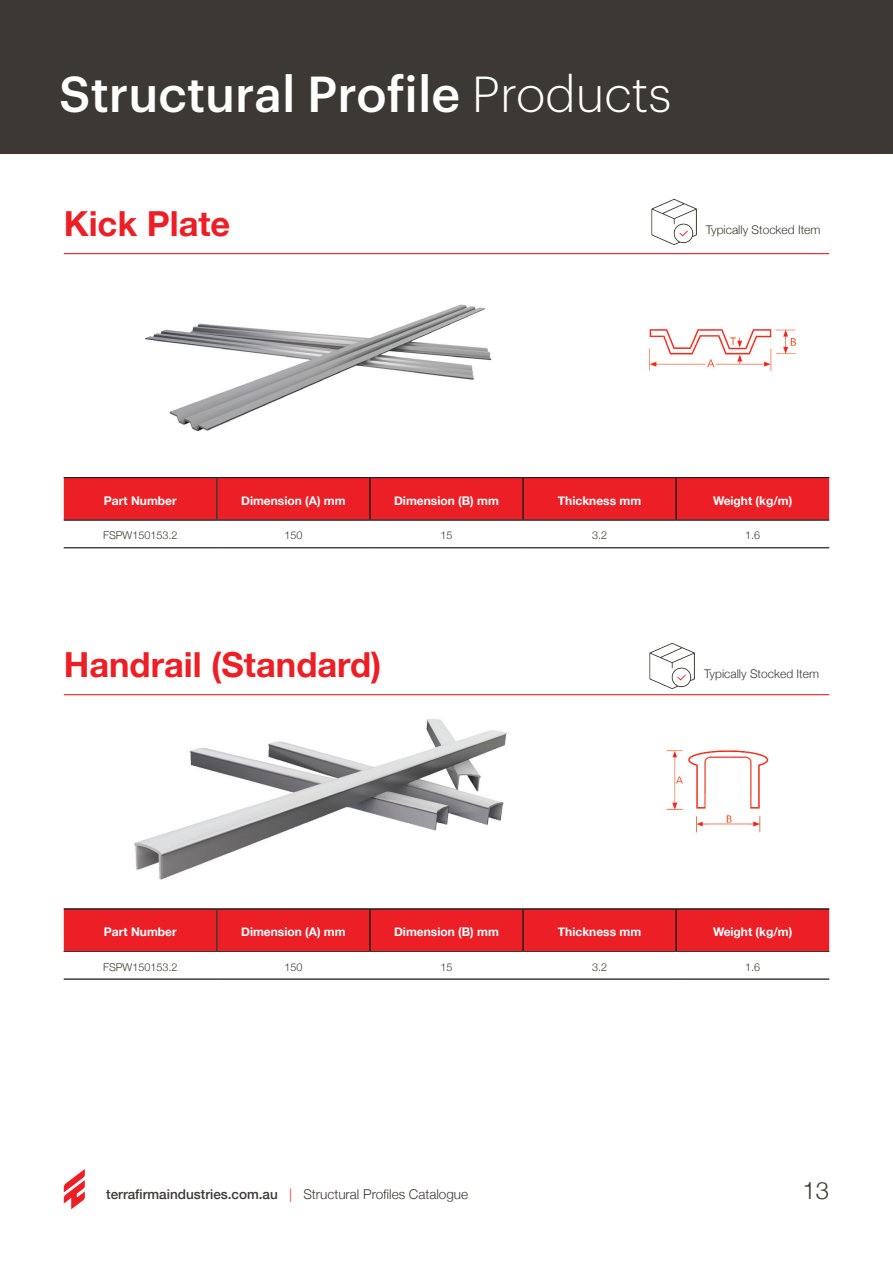
<style>
.page{position:relative;width:893px;height:1263px;background:#fff}
.page>*{position:absolute;margin:0;border:0;box-sizing:border-box;transform-origin:0 0}
.t1{font:500 49.5px "Graphik Trial";color:#fff}
.t2{font:700 34.5px "Helvetica Neue";color:#ed1f26}
.t3{font:300 24px "Helvetica Neue";color:#3c3934}
.t4{font:500 13.5px "Helvetica Neue";color:#3c3934}
.t5{font:700 12px "Helvetica Neue";color:#fff}
.t6{font:300 12px "Helvetica Neue";color:#3c3934}
.t7{font:300 10.8px "Helvetica Neue";color:#3c3934}
.s1{font-weight:300}
.s2{font-weight:300;color:#ed1f26}
</style>
<div class="page">
<svg style="left:64px;top:1169px;width:21px;height:40px"></svg>
<img style="left:136px;top:254px;width:368px;height:178px">
<hr style="left:64px;top:253px;width:765px;height:1px;background:#ed1f26">
<img style="left:649px;top:329px;width:148px;height:42px">
<div style="left:0;top:0;width:893px;height:153px;background:#3c3934"></div>
<hr style="left:64px;top:694px;width:765px;height:1px;background:#ed1f26">
<img style="left:134px;top:719px;width:373px;height:161px">
<img style="left:666px;top:750px;width:103px;height:83px">
<div style="left:64px;top:478px;width:765px;height:42px;background:#ed1f26"></div>
<hr style="left:64px;top:547px;width:153px;height:1px;background:#3c3934">
<hr style="left:217px;top:547px;width:153px;height:1px;background:#3c3934">
<hr style="left:370px;top:547px;width:153px;height:1px;background:#3c3934">
<hr style="left:523px;top:547px;width:153px;height:1px;background:#3c3934">
<hr style="left:676px;top:547px;width:153px;height:1px;background:#3c3934">
<hr style="left:217px;top:477px;width:153px;height:1px;background:#231f20">
<hr style="left:370px;top:477px;width:153px;height:1px;background:#231f20">
<hr style="left:370px;top:478px;width:1px;height:42px;background:#231f20">
<hr style="left:523px;top:477px;width:153px;height:1px;background:#231f20">
<hr style="left:523px;top:478px;width:1px;height:42px;background:#231f20">
<hr style="left:217px;top:520px;width:153px;height:1px;background:#3c3934">
<hr style="left:370px;top:520px;width:153px;height:1px;background:#3c3934">
<hr style="left:523px;top:520px;width:153px;height:1px;background:#3c3934">
<hr style="left:676px;top:477px;width:153px;height:1px;background:#231f20">
<hr style="left:676px;top:478px;width:1px;height:42px;background:#231f20">
<hr style="left:676px;top:520px;width:153px;height:1px;background:#3c3934">
<hr style="left:64px;top:477px;width:153px;height:1px;background:#231f20">
<hr style="left:216px;top:478px;width:1px;height:42px;background:#3c3934">
<hr style="left:64px;top:520px;width:153px;height:1px;background:#3c3934">
<div style="left:64px;top:909px;width:765px;height:42px;background:#ed1f26"></div>
<hr style="left:64px;top:979px;width:153px;height:1px;background:#3c3934">
<hr style="left:217px;top:979px;width:153px;height:1px;background:#3c3934">
<hr style="left:370px;top:979px;width:153px;height:1px;background:#3c3934">
<hr style="left:523px;top:979px;width:153px;height:1px;background:#3c3934">
<hr style="left:676px;top:979px;width:153px;height:1px;background:#3c3934">
<hr style="left:217px;top:908px;width:153px;height:1px;background:#231f20">
<hr style="left:370px;top:908px;width:153px;height:1px;background:#231f20">
<hr style="left:370px;top:909px;width:1px;height:42px;background:#231f20">
<hr style="left:523px;top:908px;width:153px;height:1px;background:#231f20">
<hr style="left:523px;top:909px;width:1px;height:42px;background:#231f20">
<hr style="left:217px;top:951px;width:153px;height:1px;background:#3c3934">
<hr style="left:370px;top:951px;width:153px;height:1px;background:#3c3934">
<hr style="left:523px;top:951px;width:153px;height:1px;background:#3c3934">
<hr style="left:676px;top:908px;width:153px;height:1px;background:#231f20">
<hr style="left:676px;top:909px;width:1px;height:42px;background:#231f20">
<hr style="left:676px;top:951px;width:153px;height:1px;background:#3c3934">
<hr style="left:64px;top:908px;width:153px;height:1px;background:#231f20">
<hr style="left:216px;top:909px;width:1px;height:42px;background:#3c3934">
<hr style="left:64px;top:951px;width:153px;height:1px;background:#3c3934">
<img style="left:651px;top:199px;width:46px;height:46px">
<img style="left:649px;top:643px;width:46px;height:46px">
<h1 class="t1" style="left:59px;top:74px;width:614px">Structural Profile <span class="s1">Products</span></h1>
<h2 class="t2" style="left:64px;top:197px;width:168px">Kick Plate</h2>
<p class="t6" style="left:706px;top:220px;width:116px">Typically Stocked Item</p>
<p class="t5" style="left:104px;top:491px;width:74px">Part Number</p>
<p class="t5" style="left:241px;top:491px;width:106px">Dimension (A) mm</p>
<p class="t5" style="left:394px;top:491px;width:106px">Dimension (B) mm</p>
<p class="t5" style="left:558px;top:491px;width:85px">Thickness mm</p>
<p class="t5" style="left:713px;top:491px;width:81px">Weight (kg/m)</p>
<p class="t7" style="left:103px;top:527px;width:76px">FSPW150153.2</p>
<p class="t7" style="left:284px;top:527px;width:20px">150</p>
<p class="t7" style="left:440px;top:527px;width:14px">15</p>
<p class="t7" style="left:592px;top:527px;width:17px">3.2</p>
<p class="t7" style="left:745px;top:527px;width:17px">1.6</p>
<h2 class="t2" style="left:64px;top:638px;width:319px">Handrail (Standard)</h2>
<p class="t6" style="left:704px;top:664px;width:116px">Typically Stocked Item</p>
<p class="t5" style="left:104px;top:922px;width:74px">Part Number</p>
<p class="t5" style="left:241px;top:922px;width:106px">Dimension (A) mm</p>
<p class="t5" style="left:394px;top:922px;width:106px">Dimension (B) mm</p>
<p class="t5" style="left:558px;top:922px;width:85px">Thickness mm</p>
<p class="t5" style="left:713px;top:922px;width:81px">Weight (kg/m)</p>
<p class="t7" style="left:103px;top:958px;width:76px">FSPW150153.2</p>
<p class="t7" style="left:284px;top:958px;width:20px">150</p>
<p class="t7" style="left:440px;top:958px;width:14px">15</p>
<p class="t7" style="left:592px;top:958px;width:17px">3.2</p>
<p class="t7" style="left:745px;top:958px;width:17px">1.6</p>
<p class="t4" style="left:106px;top:1184px;width:363px">terrafirmaindustries.com.au <span class="s2">|</span> <span class="s1">Structural Profiles Catalogue</span></p>
<h3 class="t3" style="left:802px;top:1171px;width:28px">13</h3>
</div>
